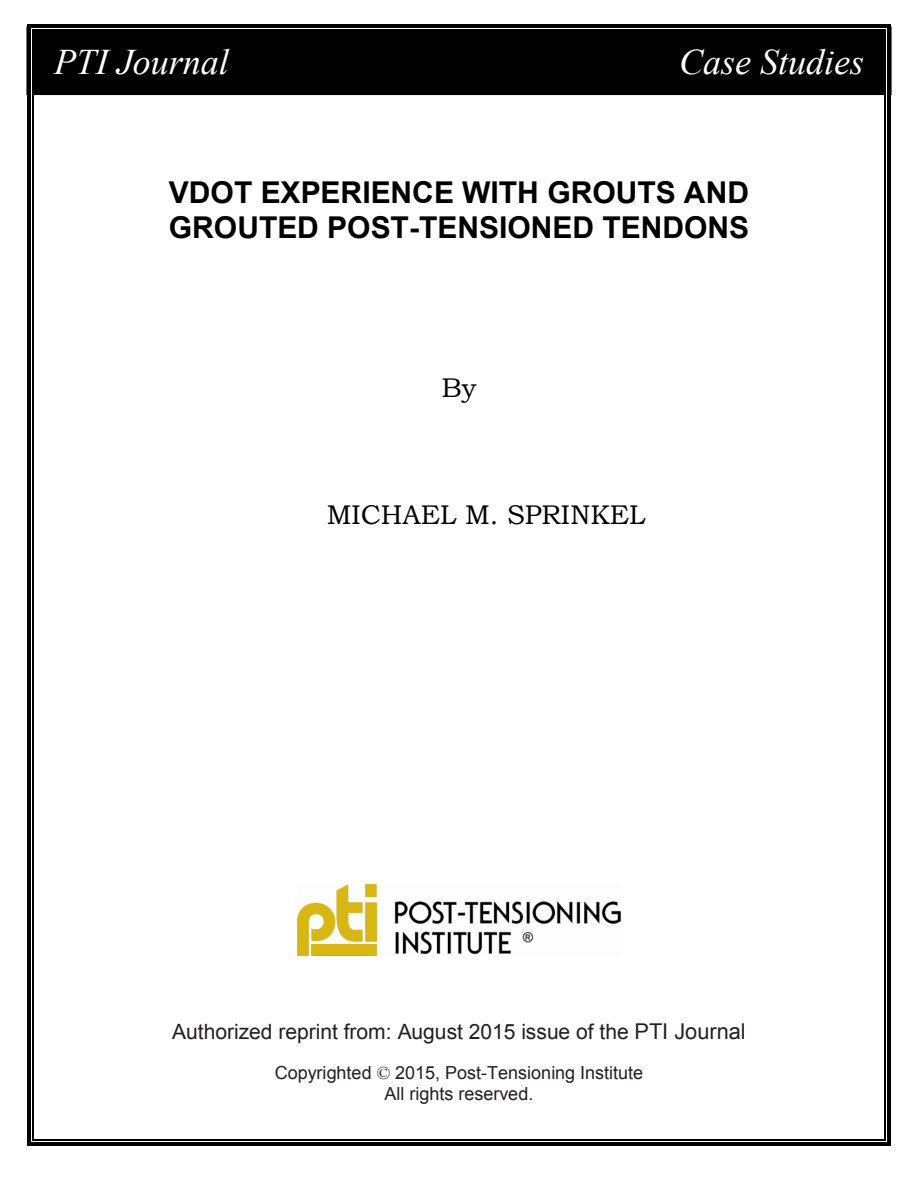
<style>
.page{position:relative;width:918px;height:1188px;background:#fff}
.page>*{position:absolute;margin:0;border:0;box-sizing:border-box;transform-origin:0 0}
.t1{font:italic 36px "Times New Roman";color:#fff}
.t2{font:700 30px/34.5px "Arial";color:#000}
.t3{font:27px "Bookman Old Style";color:#000}
.t4{font:21px "Arial";color:#231f20}
.t5{font:18px "Arial";color:#231f20}
.s1{font-size:21.75px}
.s2{font-family:"Times New Roman"}
</style>
<div class="page">
<div style="left:27px;top:27px;width:864px;height:67px;background:#000"></div>
<div style="left:26px;top:26px;width:866px;height:69px;border:1px solid #000"></div>
<img style="left:297px;top:885px;width:324px;height:71px">
<svg style="left:27px;top:24px;width:7px;height:7px"></svg>
<hr style="left:34px;top:24px;width:851px;height:4px;background:#000">
<hr style="left:34px;top:28px;width:851px;height:2px;background:#fff">
<svg style="left:885px;top:24px;width:6px;height:7px"></svg>
<div style="left:27px;top:31px;width:5px;height:1109px;background:#000"></div>
<hr style="left:32px;top:31px;width:1px;height:1109px;background:#fff">
<hr style="left:33px;top:31px;width:1px;height:1109px;background:#000">
<hr style="left:887px;top:31px;width:4px;height:1109px;background:#000">
<hr style="left:886px;top:31px;width:1px;height:1109px;background:#fff">
<hr style="left:885px;top:31px;width:1px;height:1109px;background:#000">
<svg style="left:27px;top:1140px;width:7px;height:6px"></svg>
<hr style="left:34px;top:1142px;width:851px;height:4px;background:#000">
<hr style="left:34px;top:1140px;width:851px;height:1px;background:#000">
<svg style="left:885px;top:1140px;width:6px;height:6px"></svg>
<h1 class="t1" style="left:54px;top:42px;width:176px">PTI Journal</h1>
<h1 class="t1" style="left:679px;top:42px;width:186px">Case Studies</h1>
<p class="t2" style="left:169px;top:176px;width:582px">VDOT EXPERIENCE WITH GROUTS AND<br>GROUTED POST-TENSIONED TENDONS</p>
<p class="t3" style="left:442px;top:371px;width:36px">By</p>
<p class="t3" style="left:327px;top:498px;width:320px">MICHAEL M. SPRINKEL</p>
<p class="t4" style="left:172px;top:1020px;width:575px">Authorized reprint from: August 2015 issue of the <span class="s1">PTI Journal</span></p>
<p class="t5" style="left:275px;top:1062px;width:370px">Copyrighted <span class="s2">©</span> 2015, Post-Tensioning Institute</p>
<p class="t5" style="left:385px;top:1083px;width:150px">All rights reserved.</p>
</div>
